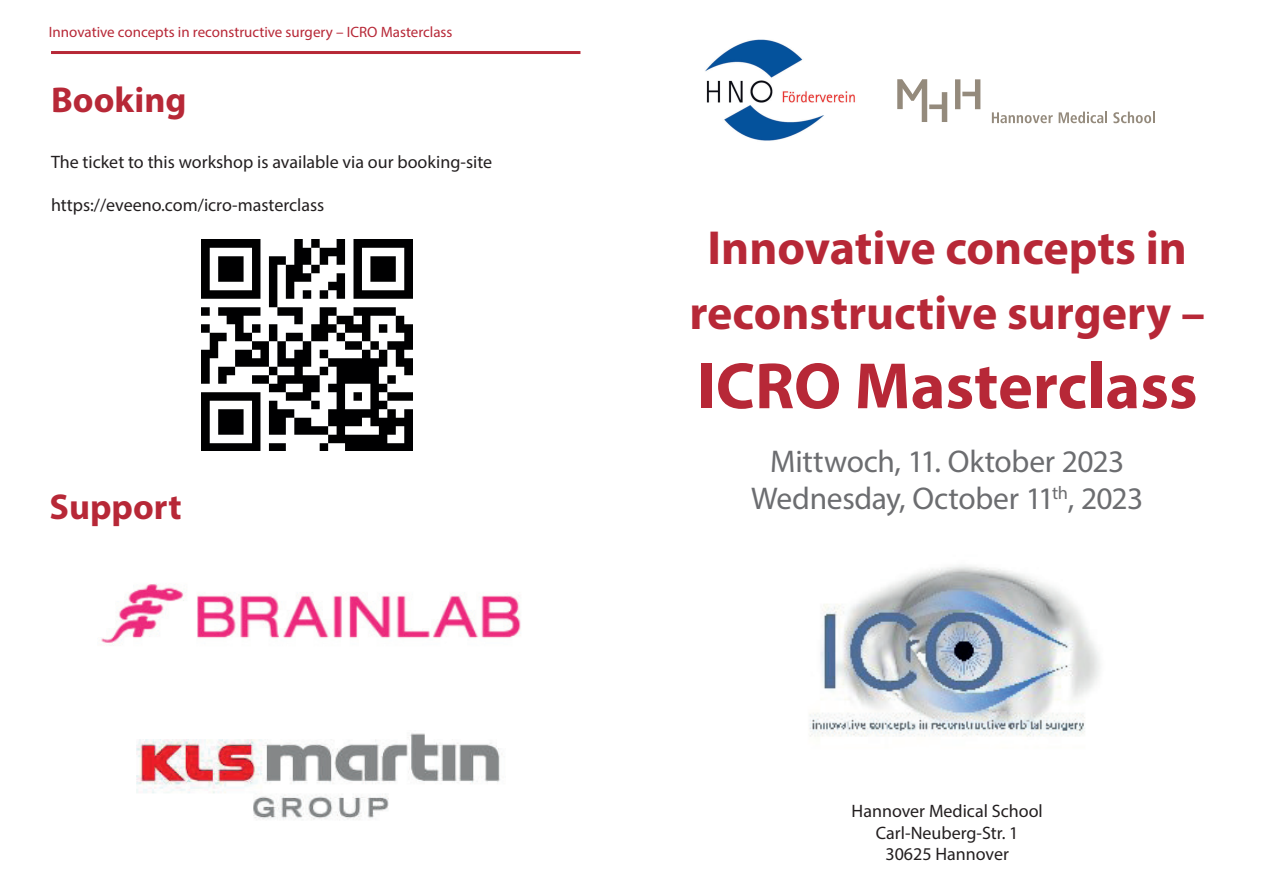
<style>
.page{position:relative;width:1263px;height:893px;background:#fff}
.page>*{position:absolute;margin:0;border:0;box-sizing:border-box;transform-origin:0 0}
.t1{font:700 66px "Myriad Pro";color:#b72837}
.t2{font:700 48px/64.8px "Myriad Pro";color:#b72837;text-align:center}
.t3{font:700 36px "Myriad Pro";color:#b72837}
.t4{font:31.5px/37.8px "Myriad Pro";letter-spacing:-.01em;color:#6c6d70;text-align:center}
.t5{font:18px/21.6px "Myriad Pro";color:#231f20;text-align:center}
.t6{font:15px "Myriad Pro";color:#b72837}
</style>
<div class="page">
<hr style="left:51px;top:51px;width:529px;height:3px;background:#b72837">
<img style="left:809px;top:565px;width:291px;height:172px">
<img style="left:101px;top:583px;width:420px;height:63px">
<img style="left:136px;top:733px;width:366px;height:87px">
<svg style="left:897px;top:79px;width:50px;height:43px"></svg>
<svg style="left:955px;top:79px;width:25px;height:30px"></svg>
<svg style="left:992px;top:112px;width:61px;height:11px"></svg>
<svg style="left:1059px;top:112px;width:48px;height:11px"></svg>
<svg style="left:1113px;top:112px;width:42px;height:11px"></svg>
<img style="left:201px;top:240px;width:211px;height:211px">
<img style="left:705px;top:39px;width:150px;height:102px">
<p class="t6" style="left:49px;top:22px;width:405px">Innovative concepts in reconstructive surgery – ICRO Masterclass</p>
<h3 class="t3" style="left:51px;top:76px;width:137px">Booking</h3>
<p class="t5" style="left:51px;top:151px;width:443px">The ticket to this workshop is available via our booking-site</p>
<p class="t5" style="left:51px;top:194px;width:275px">https://eveeno.com/icro-masterclass</p>
<h3 class="t3" style="left:50px;top:483px;width:134px">Support</h3>
<h2 class="t2" style="left:689px;top:214px;width:517px">Innovative concepts in reconstructive surgery –</h2>
<h1 class="t1" style="left:697px;top:343px;width:502px">ICRO Masterclass</h1>
<h3 class="t4" style="left:751px;top:442px;width:394px">Mittwoch, 11. Oktober 2023<br>Wednesday, October 11<sup>th</sup>, 2023</h3>
<p class="t5" style="left:852px;top:800px;width:193px">Hannover Medical School<br>Carl-Neuberg-Str. 1<br>30625 Hannover</p>
</div>
